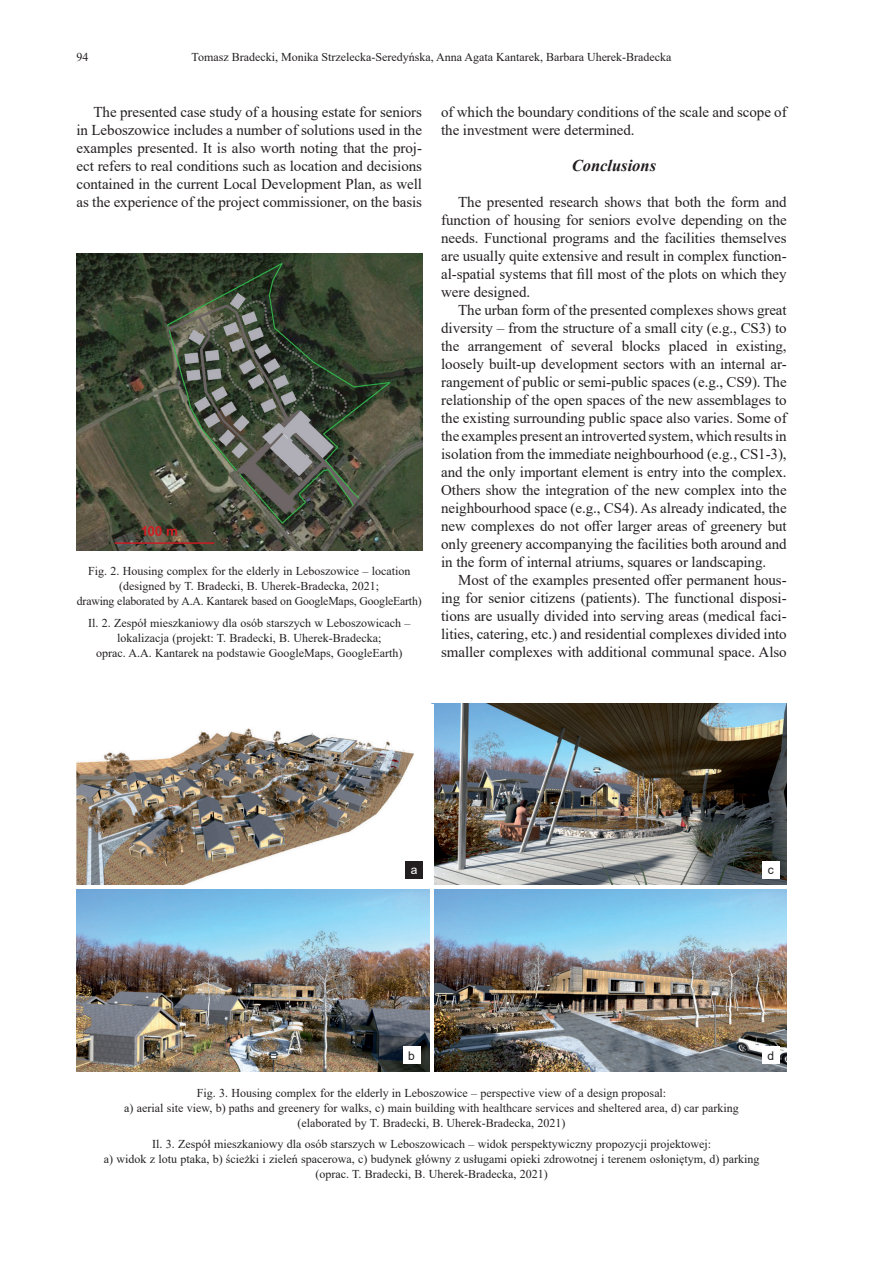
<style>
.page{position:relative;width:893px;height:1263px;background:#fff}
.page>*{position:absolute;margin:0;border:0;box-sizing:border-box;transform-origin:0 0}
.t1{font:italic 700 16.5px "Times New Roman";color:#231f20}
.t2{font:15px/18px "Times New Roman";letter-spacing:-.005em;color:#231f20;text-align:justify}
.t3{font:12px/15px "Times New Roman";color:#231f20;text-align:center}
.t4{font:12px "Arial";color:#231f20}
.t5{font:12px "Arial";color:#fff}
</style>
<div class="page">
<img style="left:77px;top:728px;width:346px;height:157px">
<img style="left:434px;top:704px;width:353px;height:181px">
<img style="left:434px;top:889px;width:353px;height:182px">
<img style="left:77px;top:889px;width:353px;height:182px">
<img style="left:77px;top:253px;width:345px;height:297px">
<div style="left:406px;top:861px;width:17px;height:17px;background:#231f20"></div>
<div style="left:762px;top:861px;width:17px;height:17px;background:#fff"></div>
<div style="left:403px;top:1047px;width:17px;height:17px;background:#fff"></div>
<div style="left:762px;top:1047px;width:17px;height:17px;background:#fff"></div>
<p class="t3" style="left:77px;top:50px;width:13px">94</p>
<p class="t3" style="left:192px;top:50px;width:481px">Tomasz Bradecki, Monika Strzelecka-Seredyńska, Anna Agata Kantarek, Barbara Uherek-Bradecka</p>
<p class="t2" style="left:77px;top:102px;width:347px;text-indent:17px">The presented case study of a housing estate for seniors in Leboszowice includes a number of solutions used in the examples presented. It is also worth noting that the proj&shy;ect refers to real conditions such as location and decisions contained in the current Local Development Plan, as well as the experience of the project commissioner, on the basis</p>
<p class="t2" style="left:441px;top:102px;width:347px">of which the boundary conditions of the scale and scope of the investment were determined.</p>
<p class="t1" style="left:572px;top:154px;width:86px">Conclusions</p>
<p class="t2" style="left:441px;top:192px;width:347px;text-indent:17px">The presented research shows that both the form and function of housing for seniors evolve depending on the needs. Functional programs and the facilities themselves are usually quite extensive and result in complex function&shy;al-spatial systems that fill most of the plots on which they were designed.</p>
<p class="t2" style="left:441px;top:300px;width:347px;text-indent:17px">The urban form of the presented complexes shows great diversity – from the structure of a small city (e.g., CS3) to the arrangement of several blocks placed in existing, loosely built-up development sectors with an internal ar&shy;rangement of public or semi-public spaces (e.g., CS9). The relationship of the open spaces of the new assemblages to the existing surrounding public space also varies. Some of the examples present an introverted system, which results in isolation from the immediate neighbourhood (e.g., CS1-3), and the only important element is entry into the complex.<br>Others show the integration of the new complex into the neighbourhood space (e.g., CS4). As already indicated, the new complexes do not offer larger areas of greenery but only greenery accompanying the facilities both around and in the form of internal atriums, squares or landscaping.</p>
<p class="t2" style="left:441px;top:570px;width:347px;text-indent:17px">Most of the examples presented offer permanent hous&shy;ing for senior citizens (patients). The functional disposi&shy;tions are usually divided into serving areas (medical faci&shy;lities, catering, etc.) and residential complexes divided into smaller complexes with additional communal space. Also</p>
<p class="t3" style="left:77px;top:563px;width:346px">Fig. 2. Housing complex for the elderly in Leboszowice – location (designed by T. Bradecki, B. Uherek-Bradecka, 2021;<br>drawing elaborated by A.A. Kantarek based on GoogleMaps, GoogleEarth)</p>
<p class="t3" style="left:88px;top:615px;width:324px">Il. 2. Zespół mieszkaniowy dla osób starszych w Leboszowicach – lokalizacja (projekt: T. Bradecki, B. Uherek-Bradecka;<br>oprac. A.A. Kantarek na podstawie GoogleMaps, GoogleEarth)</p>
<p class="t5" style="left:411px;top:861px;width:8px">a</p>
<p class="t4" style="left:768px;top:861px;width:7px">c</p>
<p class="t4" style="left:408px;top:1047px;width:8px">b</p>
<p class="t4" style="left:768px;top:1047px;width:8px">d</p>
<p class="t3" style="left:124px;top:1085px;width:616px">Fig. 3. Housing complex for the elderly in Leboszowice – perspective view of a design proposal:<br>a) aerial site view, b) paths and greenery for walks, c) main building with healthcare services and sheltered area, d) car parking (elaborated by T. Bradecki, B. Uherek-Bradecka, 2021)</p>
<p class="t3" style="left:104px;top:1136px;width:657px">Il. 3. Zespół mieszkaniowy dla osób starszych w Leboszowicach – widok perspektywiczny propozycji projektowej:<br>a) widok z lotu ptaka, b) ścieżki i zieleń spacerowa, c) budynek główny z usługami opieki zdrowotnej i terenem osłoniętym, d) parking (oprac. T. Bradecki, B. Uherek-Bradecka, 2021)</p>
</div>
